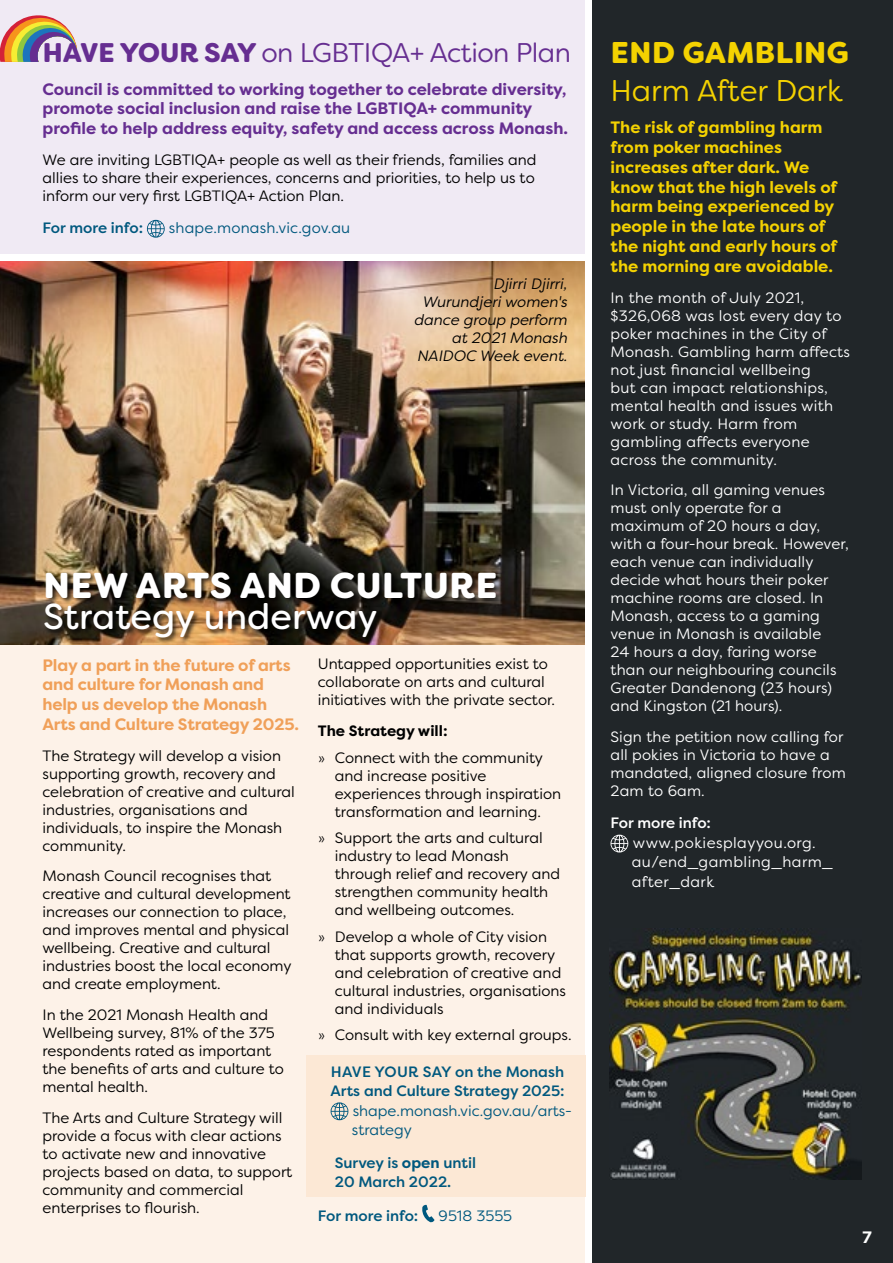
<style>
.page{position:relative;width:893px;height:1263px;background:#fff}
.page>*{position:absolute;margin:0;border:0;box-sizing:border-box;transform-origin:0 0}
.t1{font:900 36px/31.5px "Filson Soft";letter-spacing:.02em;color:#fff}
.t2{font:30px/37.5px "Filson Soft";color:#f4d201}
.t3{font:27px "Filson Soft";letter-spacing:-.02em;color:#662e91}
.First_Sentence{font:700 16.5px/19.8px "Filson Pro";color:#f4d201}
.First_Sentence-2{font:700 16.5px/19.8px "Filson Pro";color:#662e91}
.First_Sentence-3{font:700 16.5px/19.8px "Filson Pro";letter-spacing:-.01em;color:#f0a059}
.t4{font:700 16.5px "Filson Pro";color:#fff}
.Para_1{font:15px/18px "Filson Pro";color:#000}
.Para_1-2{font:15px/18px "Filson Pro";letter-spacing:.01em;color:#fff}
.Bullet_Point{font:15px/18px "Filson Pro";color:#000}
.Para_1-3{font:500 15px/19.5px "Filson Pro";color:#00587e}
.t5{font:italic 15px/18px "Filson Pro";color:#000;text-align:right}
.Para_1-4{font:15px/19.5px "Filson Pro";color:#00587e}
.Para_1-5{font:15px/19.5px "Filson Pro";letter-spacing:.03em;color:#fff}
.Para_1-6{font:700 15px "Filson Pro";color:#000}
.Para_1-7{font:500 15px "Filson Pro";letter-spacing:-.005em;color:#fff}
.s1{font-weight:900}
.s2{font-weight:400}
.s3{font-family:"Calibri";font-weight:300}
.s4{font-weight:700}
</style>
<div class="page">
<div style="left:0;top:0;width:584px;height:253px;background:#f0eaf4"></div>
<svg style="left:0;top:15px;width:78px;height:47px"></svg>
<div style="left:0;top:262px;width:584px;height:1001px;background:#fdf2e8"></div>
<div style="left:307px;top:1055px;width:279px;height:141px;background:#fce8d5"></div>
<div style="left:593px;top:0;width:300px;height:1263px;background:#212629"></div>
<img style="left:610px;top:928px;width:251px;height:251px">
<svg style="left:610px;top:835px;width:18px;height:17px"></svg>
<svg style="left:147px;top:220px;width:18px;height:18px"></svg>
<svg style="left:331px;top:1102px;width:17px;height:18px"></svg>
<svg style="left:422px;top:1204px;width:13px;height:19px"></svg>
<img style="left:0;top:262px;width:584px;height:382px">
<div style="left:44px;top:571px;width:459px;height:73px;background:#000;opacity:.75"></div>
<h1 class="t3" style="left:43px;top:35px;width:530px"><span class="s1">HAVE YOUR SAY</span> on LGBTIQA+ Action Plan</h1>
<h3 class="First_Sentence-2" style="left:43px;top:79px;width:527px">Council is committed to working together to celebrate diversity, promote social inclusion and raise the LGBTIQA+ community profile to help address equity, safety and access across Monash.</h3>
<p class="Para_1" style="left:43px;top:150px;width:495px;text-align:justify">We are inviting LGBTIQA+ people as well as their friends, families and allies to share their experiences, concerns and priorities, to help us to inform our very first LGBTIQA+ Action Plan.</p>
<p class="Para_1-3" style="left:43px;top:218px;width:102px">For more info:</p>
<p class="Para_1-4" style="left:169px;top:218px;width:183px">shape.monash.vic.gov.au</p>
<p class="t5" style="left:414px;top:274px;width:155px">Djirri Djirri,<br>Wurundjeri women's dance group perform at 2021 Monash<br>NAIDOC Week event.</p>
<h1 class="t1" style="left:43px;top:569px;width:456px">NEW ARTS AND CULTURE<br><span class="s2">Strategy underway</span></h1>
<h3 class="First_Sentence-3" style="left:43px;top:655px;width:258px">Play a part in the future of arts and culture for Monash and help us develop the Monash<br>Arts and Culture Strategy 2025.</h3>
<p class="Para_1" style="left:43px;top:746px;width:254px">The Strategy will develop a vision supporting growth, recovery and celebration of creative and cultural industries, organisations and individuals, to inspire the Monash community.</p>
<p class="Para_1" style="left:43px;top:867px;width:251px">Monash Council recognises that creative and cultural development increases our connection to place, and improves mental and physical wellbeing. Creative and cultural industries boost the local economy and create employment.</p>
<p class="Para_1" style="left:43px;top:1005px;width:243px">In the 2021 Monash Health and<br>Wellbeing survey, 81% of the 375 respondents rated as important the benefits of arts and culture to mental health.</p>
<p class="Para_1" style="left:43px;top:1108px;width:251px">The Arts and Culture Strategy will provide a focus with clear actions to activate new and innovative projects based on data, to support community and commercial enterprises to flourish.</p>
<p class="Para_1" style="left:318px;top:655px;width:239px">Untapped opportunities exist to collaborate on arts and cultural initiatives with the private sector.</p>
<p class="Para_1-6" style="left:318px;top:721px;width:131px">The Strategy will:</p>
<p class="Bullet_Point" style="left:335px;top:748px;width:228px;text-indent:-17px"><span class="s3">»</span> Connect with the community and increase positive experiences through inspiration transformation and learning.</p>
<p class="Bullet_Point" style="left:335px;top:828px;width:227px;text-indent:-17px"><span class="s3">»</span> Support the arts and cultural industry to lead Monash through relief and recovery and strengthen community health and wellbeing outcomes.</p>
<p class="Bullet_Point" style="left:335px;top:927px;width:233px;text-indent:-17px"><span class="s3">»</span> Develop a whole of City vision that supports growth, recovery and celebration of creative and cultural industries, organisations and individuals</p>
<p class="Bullet_Point" style="left:318px;top:1025px;width:255px"><span class="s3">»</span> Consult with key external groups.</p>
<p class="Para_1-3" style="left:331px;top:1061px;width:236px">HAVE YOUR SAY on the Monash<br>Arts and Culture Strategy 2025:</p>
<p class="Para_1-4" style="left:352px;top:1100px;width:222px">shape.monash.vic.gov.au/arts&shy;strategy</p>
<p class="Para_1-3" style="left:335px;top:1152px;width:143px">Survey is <span class="s4">open</span> until<br>20 March 2022.</p>
<p class="Para_1-3" style="left:318px;top:1205px;width:102px">For more info:</p>
<p class="Para_1-4" style="left:439px;top:1205px;width:75px">9518 3555</p>
<h1 class="t2" style="left:610px;top:34px;width:240px"><span class="s1">END GAMBLING<br></span>Harm After Dark</h1>
<h3 class="First_Sentence" style="left:610px;top:118px;width:228px">The risk of gambling harm from poker machines increases after dark. We know that the high levels of harm being experienced by people in the late hours of the night and early hours of the morning are avoidable.</h3>
<p class="Para_1-2" style="left:610px;top:288px;width:241px">In the month of July 2021, $326,068 was lost every day to poker machines in the City of<br>Monash. Gambling harm affects not just financial wellbeing<br>but can impact relationships, mental health and issues with work or study. Harm from gambling affects everyone across the community.</p>
<p class="Para_1-2" style="left:610px;top:481px;width:240px">In Victoria, all gaming venues must only operate for a maximum of 20 hours a day, with a four-hour break. However, each venue can individually decide what hours their poker machine rooms are closed. In<br>Monash, access to a gaming venue in Monash is available<br>24 hours a day, faring worse than our neighbouring councils<br>Greater Dandenong (23 hours) and Kingston (21 hours).</p>
<p class="Para_1-2" style="left:610px;top:727px;width:237px">Sign the petition now calling for all pokies in Victoria to have a mandated, aligned closure from<br>2am to 6am.</p>
<p class="Para_1-7" style="left:610px;top:813px;width:102px">For more info:</p>
<p class="Para_1-5" style="left:632px;top:832px;width:203px">www.pokiesplayyou.org. au/end_gambling_harm_ after_dark</p>
<p class="t4" style="left:862px;top:1226px;width:11px">7</p>
</div>
